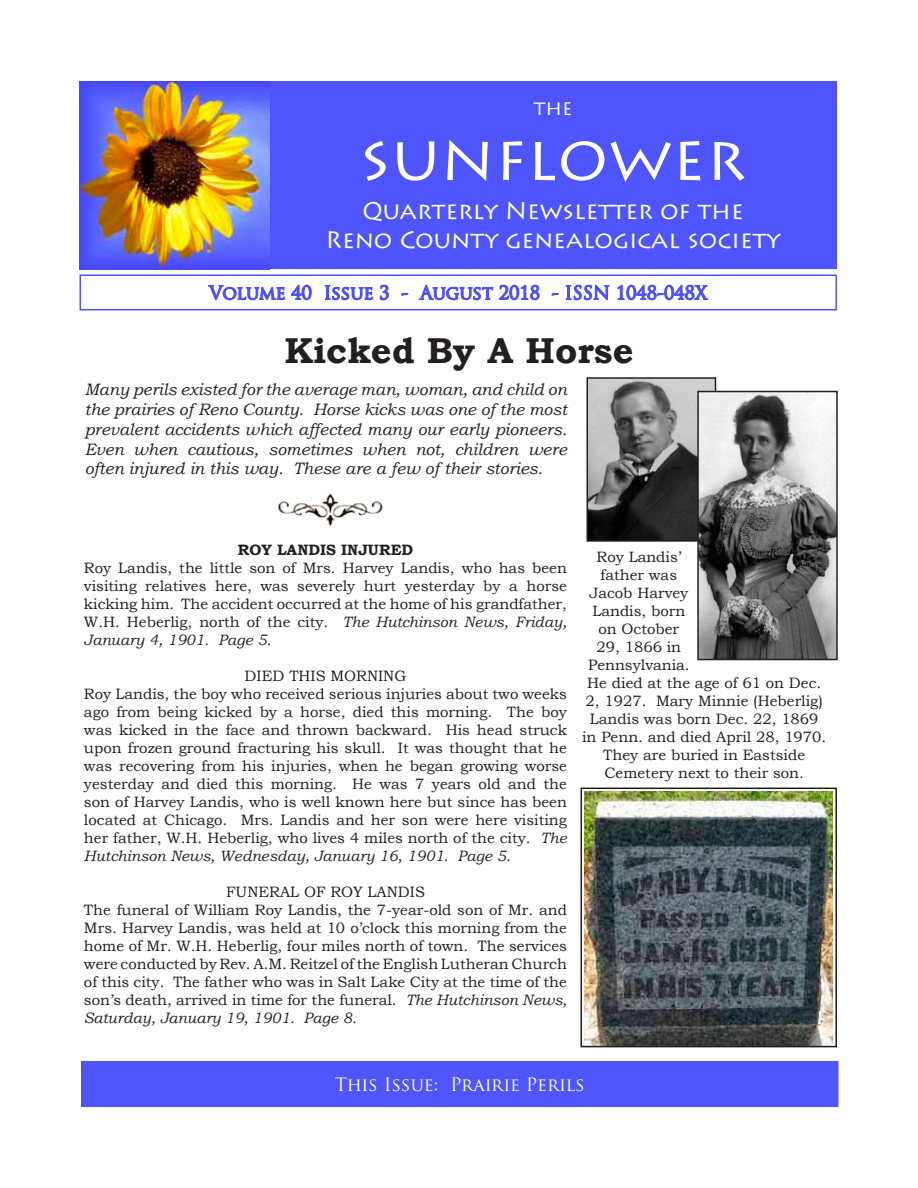
<style>
.page{position:relative;width:918px;height:1188px;background:#fff}
.page>*{position:absolute;margin:0;border:0;box-sizing:border-box;transform-origin:0 0}
.t1{font:54px "Lithos Pro";color:#fff;scale:1.1 1}
.t2{font:700 36px "Bookman Old Style";color:#231f20}
.t3{font:24px/28.8px "Lithos Pro";color:#fff;text-align:center}
.t4{font:18px "Trajan Pro";color:#fff}
.t5{font:18px "Lithos Pro";color:#fff}
.t6{font:italic 16.5px/19.8px "Bookman Old Style";color:#231f20;text-align:justify}
.t7{font:15px/18px "Bookman Old Style";color:#231f20}
.t8{font:700 15px "Bookman Old Style";color:#231f20}
.s1{font-style:italic}
</style>
<div class="page">
<svg style="left:207px;top:269px;width:106px;height:42px"></svg>
<svg style="left:324px;top:284px;width:66px;height:27px"></svg>
<svg style="left:401px;top:292px;width:8px;height:4px"></svg>
<svg style="left:418px;top:284px;width:123px;height:27px"></svg>
<svg style="left:551px;top:284px;width:59px;height:27px"></svg>
<svg style="left:616px;top:284px;width:93px;height:27px"></svg>
<div style="left:80px;top:274px;width:757px;height:36px;border:2px solid #4e51fd"></div>
<div style="left:270px;top:82px;width:566px;height:186px;background:#4f55fc"></div>
<div style="left:269px;top:81px;width:568px;height:188px;border:2px solid #4e51fd"></div>
<div style="left:82px;top:1062px;width:756px;height:44px;background:#4f55fc"></div>
<div style="left:81px;top:1061px;width:757px;height:46px;border:2px solid #4e51fd"></div>
<img style="left:79px;top:81px;width:191px;height:188px">
<img style="left:278px;top:493px;width:105px;height:33px">
<img style="left:584px;top:792px;width:248px;height:252px">
<div style="left:580px;top:788px;width:257px;height:259px;border:2px solid #231f20"></div>
<img style="left:589px;top:380px;width:124px;height:159px">
<div style="left:586px;top:377px;width:130px;height:165px;border:2px solid #231f20"></div>
<img style="left:700px;top:394px;width:135px;height:263px">
<div style="left:697px;top:391px;width:141px;height:269px;border:2px solid #231f20"></div>
<p class="t5" style="left:534px;top:98px;width:40px">THE</p>
<h1 class="t1" style="left:359px;top:130px;width:354px">SUNFLOWER</h1>
<h3 class="t3" style="left:326px;top:197px;width:456px">Quarterly Newsletter of the<br>Reno County genealogical society</h3>
<h2 class="t2" style="left:284px;top:325px;width:351px">Kicked By A Horse</h2>
<p class="t6" style="left:85px;top:379px;width:484px">Many perils existed for the average man, woman, and child on the prairies of Reno County. Horse kicks was one of the most prevalent accidents which affected many our early pioneers.<br>Even when cautious, sometimes when not, children were often injured in this way. These are a few of their stories.</p>
<p class="t8" style="left:238px;top:539px;width:177px">ROY LANDIS INJURED</p>
<p class="t7" style="left:84px;top:559px;width:485px;text-align:justify">Roy Landis, the little son of Mrs. Harvey Landis, who has been visiting relatives here, was severely hurt yesterday by a horse kicking him. The accident occurred at the home of his grandfather, W.H. Heberlig, north of the city. <span class="s1">The Hutchinson News, Friday, January 4, 1901. Page 5.</span></p>
<p class="t7" style="left:84px;top:667px;width:485px;text-indent:161px">DIED THIS MORNING<br>Roy Landis, the boy who received serious injuries about two weeks ago from being kicked by a horse, died this morning. The boy was kicked in the face and thrown backward. His head struck upon frozen ground fracturing his skull. It was thought that he was recovering from his injuries, when he began growing worse yesterday and died this morning. He was 7 years old and the son of Harvey Landis, who is well known here but since has been located at Chicago. Mrs. Landis and her son were here visiting her father, W.H. Heberlig, who lives 4 miles north of the city. <span class="s1">The Hutchinson News, Wednesday, January 16, 1901. Page 5.</span></p>
<p class="t7" style="left:84px;top:883px;width:485px;text-indent:142px">FUNERAL OF ROY LANDIS<br>The funeral of William Roy Landis, the 7-year-old son of Mr. and Mrs. Harvey Landis, was held at 10 o’clock this morning from the home of Mr. W.H. Heberlig, four miles north of town. The services were conducted by Rev. A.M. Reitzel of the English Lutheran Church of this city. The father who was in Salt Lake City at the time of the son’s death, arrived in time for the funeral. <span class="s1">The Hutchinson News, Saturday, January 19, 1901. Page 8.</span></p>
<p class="t7" style="left:597px;top:547px;width:86px">Roy Landis’</p>
<p class="t7" style="left:601px;top:565px;width:78px">father was</p>
<p class="t7" style="left:589px;top:583px;width:101px">Jacob Harvey</p>
<p class="t7" style="left:592px;top:601px;width:94px">Landis, born</p>
<p class="t7" style="left:599px;top:619px;width:82px">on October</p>
<p class="t7" style="left:597px;top:637px;width:86px">29, 1866 in</p>
<p class="t7" style="left:588px;top:655px;width:103px">Pennsylvania.</p>
<p class="t7" style="left:587px;top:673px;width:235px">He died at the age of 61 on Dec.</p>
<p class="t7" style="left:586px;top:691px;width:239px">2, 1927. Mary Minnie (Heberlig)</p>
<p class="t7" style="left:590px;top:709px;width:230px">Landis was born Dec. 22, 1869</p>
<p class="t7" style="left:582px;top:727px;width:246px">in Penn. and died April 28, 1970.</p>
<p class="t7" style="left:603px;top:745px;width:203px">They are buried in Eastside</p>
<p class="t7" style="left:605px;top:763px;width:201px">Cemetery next to their son.</p>
<p class="t4" style="left:335px;top:1073px;width:252px">This Issue: Prairie Perils</p>
</div>
